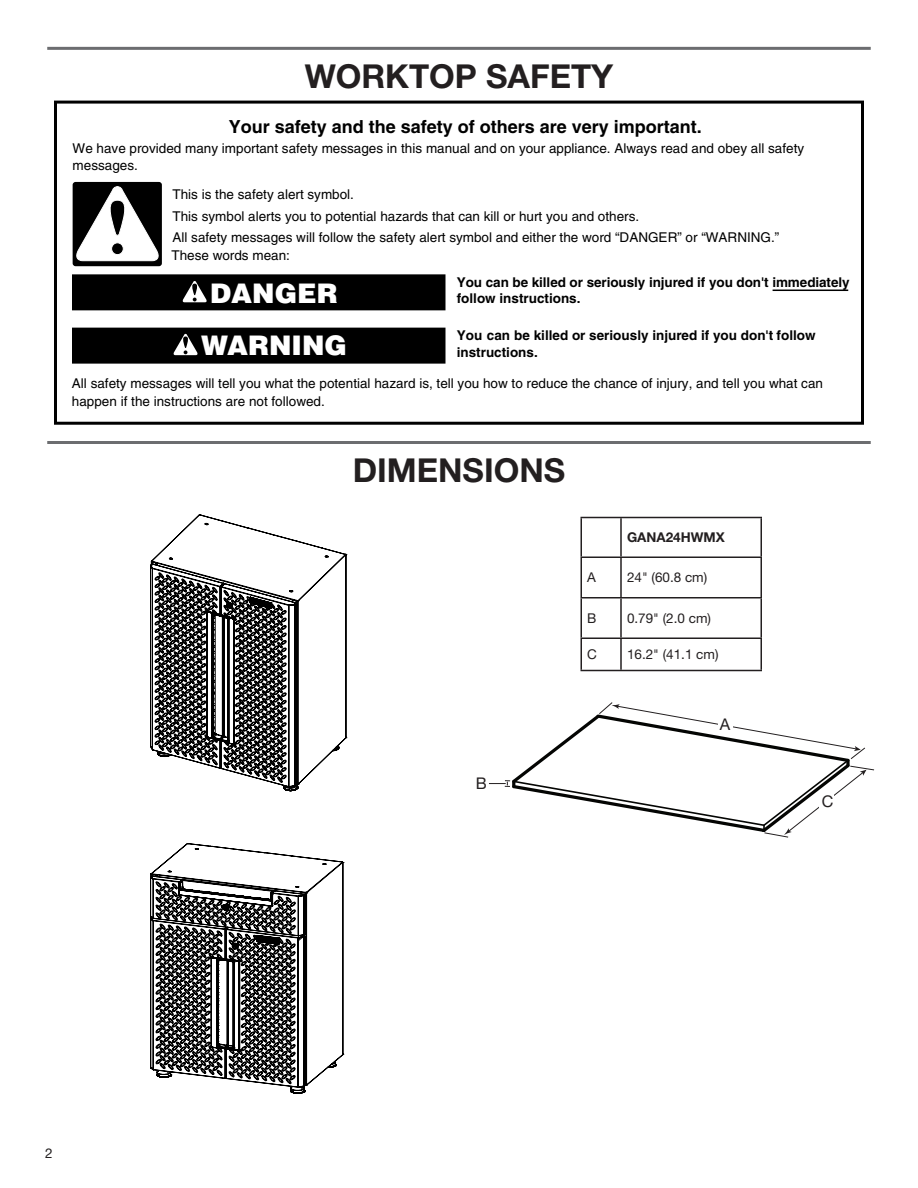
<style>
.page{position:relative;width:918px;height:1188px;background:#fff}
.page>*{position:absolute;margin:0;border:0;box-sizing:border-box;transform-origin:0 0}
.Heading_1_XC{font:700 33px "Helvetica Neue LT Std";color:#231f20}
.t1{font:900 27px/52.8px "Helvetica";color:#fff;text-align:center}
.t2{font:700 18px "Helvetica";color:#000}
.t3{font:16.05px "Helvetica Neue LT Std";color:#231f20}
.t4{font:13.5px/17.2px "Helvetica";color:#000}
.t5{font:700 13.5px "Helvetica";color:#000}
.Art_Callouts_Left{font:13.5px "Helvetica Neue LT Std";color:#231f20}
.Art_Callouts_Left-2{font:700 13.5px "Helvetica Neue LT Std";color:#231f20}
</style>
<div class="page">
<hr style="left:47px;top:47px;width:824px;height:3px;background:#6c6d70">
<hr style="left:47px;top:441px;width:824px;height:3px;background:#6c6d70">
<div style="left:72px;top:274px;width:374px;height:36px;background:#000"></div>
<div style="left:54px;top:101px;width:810px;height:324px;border:3px solid #000"></div>
<div style="left:72px;top:328px;width:374px;height:36px;background:#000"></div>
<div style="left:73px;top:182px;width:89px;height:84px;border:3px solid #000;border-radius:2px"></div>
<svg style="left:74px;top:186px;width:87px;height:75px"></svg>
<hr style="left:773px;top:290px;width:75px;height:1px;background:#000">
<svg style="left:182px;top:281px;width:25px;height:22px"></svg>
<svg style="left:173px;top:333px;width:25px;height:23px"></svg>
<hr style="left:580px;top:517px;width:41px;height:1px;background:#231f20">
<hr style="left:580px;top:518px;width:2px;height:38px;background:#231f20">
<hr style="left:621px;top:517px;width:141px;height:1px;background:#231f20">
<hr style="left:620px;top:518px;width:2px;height:38px;background:#231f20">
<hr style="left:760px;top:518px;width:2px;height:38px;background:#231f20">
<hr style="left:580px;top:556px;width:41px;height:2px;background:#231f20">
<hr style="left:580px;top:558px;width:2px;height:39px;background:#231f20">
<hr style="left:621px;top:556px;width:141px;height:2px;background:#231f20">
<hr style="left:620px;top:558px;width:2px;height:39px;background:#231f20">
<hr style="left:760px;top:558px;width:2px;height:39px;background:#231f20">
<hr style="left:580px;top:597px;width:41px;height:1px;background:#231f20">
<hr style="left:580px;top:598px;width:2px;height:40px;background:#231f20">
<hr style="left:621px;top:597px;width:141px;height:1px;background:#231f20">
<hr style="left:620px;top:598px;width:2px;height:40px;background:#231f20">
<hr style="left:760px;top:598px;width:2px;height:40px;background:#231f20">
<hr style="left:580px;top:638px;width:41px;height:1px;background:#231f20">
<hr style="left:580px;top:639px;width:2px;height:31px;background:#231f20">
<hr style="left:621px;top:638px;width:141px;height:1px;background:#231f20">
<hr style="left:620px;top:639px;width:2px;height:31px;background:#231f20">
<hr style="left:760px;top:639px;width:2px;height:31px;background:#231f20">
<hr style="left:580px;top:670px;width:41px;height:1px;background:#231f20">
<hr style="left:621px;top:670px;width:141px;height:1px;background:#231f20">
<svg style="left:489px;top:704px;width:378px;height:131px"></svg>
<svg style="left:150px;top:514px;width:196px;height:277px"></svg>
<svg style="left:150px;top:843px;width:193px;height:250px"></svg>
<h1 class="Heading_1_XC" style="left:305px;top:55px;width:310px">WORKTOP SAFETY</h1>
<p class="t2" style="left:229px;top:116px;width:475px">Your safety and the safety of others are very important.</p>
<p class="t4" style="left:73px;top:140px;width:733px">We have provided many important safety messages in this manual and on your appliance. Always read and obey all safety messages.</p>
<p class="t4" style="left:173px;top:183px;width:608px;line-height:21.8px">This is the safety alert symbol.<br>This symbol alerts you to potential hazards that can kill or hurt you and others.<br>All safety messages will follow the safety alert symbol and either the word “DANGER” or “WARNING.”</p>
<p class="t4" style="left:171px;top:246px;width:120px">These words mean:</p>
<p class="t5" style="left:457px;top:290px;width:125px">follow instructions.</p>
<p class="t5" style="left:457px;top:274px;width:394px">You can be killed or seriously injured if you don't immediately</p>
<p class="t1" style="left:201px;top:266px;width:147px">DANGER<br>WARNING</p>
<p class="t5" style="left:457px;top:327px;width:360px">You can be killed or seriously injured if you don't follow</p>
<p class="t4" style="left:72px;top:375px;width:753px">All safety messages will tell you what the potential hazard is, tell you how to reduce the chance of injury, and tell you what can happen if the instructions are not followed.</p>
<p class="t5" style="left:457px;top:344px;width:83px">instructions.</p>
<h1 class="Heading_1_XC" style="left:353px;top:450px;width:214px">DIMENSIONS</h1>
<p class="Art_Callouts_Left-2" style="left:627px;top:529px;width:99px">GANA24HWMX</p>
<p class="Art_Callouts_Left" style="left:587px;top:569px;width:10px">A</p>
<p class="Art_Callouts_Left" style="left:627px;top:569px;width:82px">24" (60.8 cm)</p>
<p class="Art_Callouts_Left" style="left:587px;top:610px;width:11px">B</p>
<p class="Art_Callouts_Left" style="left:627px;top:610px;width:86px">0.79" (2.0 cm)</p>
<p class="Art_Callouts_Left" style="left:587px;top:646px;width:11px">C</p>
<p class="Art_Callouts_Left" style="left:627px;top:646px;width:93px">16.2" (41.1 cm)</p>
<p class="t3" style="left:476px;top:774px;width:13px">B</p>
<p class="t3" style="left:720px;top:715px;width:12px">A</p>
<p class="t3" style="left:822px;top:791px;width:13px">C</p>
<p class="Art_Callouts_Left" style="left:45px;top:1145px;width:9px">2</p>
</div>
